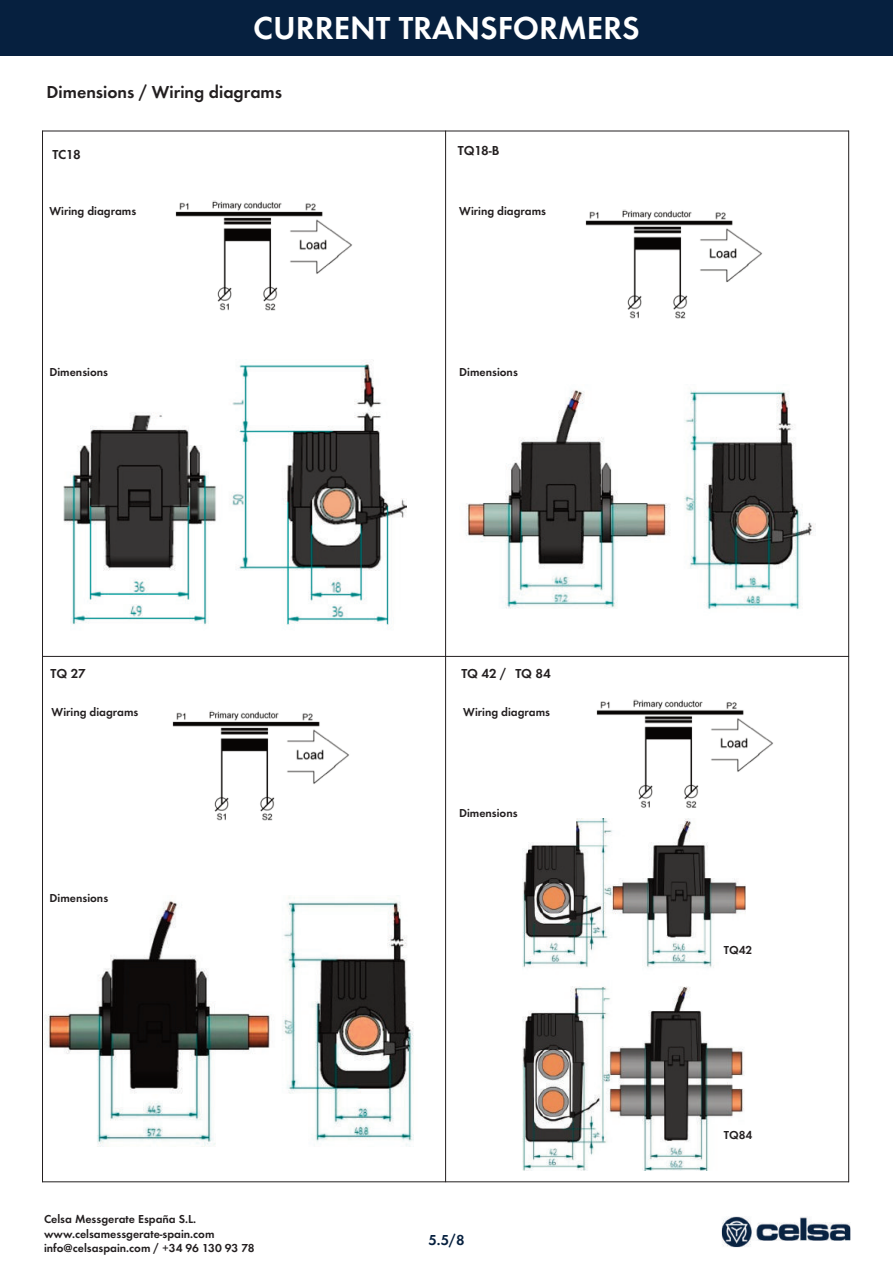
<style>
.page{position:relative;width:893px;height:1263px;background:#fff}
.page>*{position:absolute;margin:0;border:0;box-sizing:border-box;transform-origin:0 0}
.t1{font:600 33px "Futura T";color:#fff}
.t2{font:600 18px "Futura T";color:#231f20}
.t3{font:600 15px "Futura T";color:#06203f}
.t4{font:600 13.5px "Futura T";color:#231f20}
.t5{font:600 12px/14.4px "Futura T";color:#231f20}
</style>
<div class="page">
<div style="left:0;top:0;width:893px;height:55px;background:#06203f"></div>
<img style="left:722px;top:1216px;width:128px;height:31px">
<img style="left:63px;top:360px;width:343px;height:265px">
<img style="left:466px;top:390px;width:350px;height:220px">
<img style="left:522px;top:818px;width:224px;height:352px">
<hr style="left:42px;top:131px;width:1px;height:1051px;background:#231f20">
<hr style="left:445px;top:131px;width:1px;height:1051px;background:#231f20">
<hr style="left:848px;top:131px;width:1px;height:1051px;background:#231f20">
<hr style="left:42px;top:131px;width:807px;height:1px;background:#231f20">
<hr style="left:42px;top:656px;width:807px;height:1px;background:#231f20">
<hr style="left:42px;top:1181px;width:807px;height:1px;background:#231f20">
<img style="left:45px;top:895px;width:369px;height:251px">
<img style="left:175px;top:200px;width:177px;height:111px">
<div style="left:724px;top:945px;width:81px;height:22px;background:#fff"></div>
<div style="left:724px;top:1130px;width:81px;height:22px;background:#fff"></div>
<img style="left:172px;top:710px;width:177px;height:111px">
<img style="left:596px;top:699px;width:177px;height:109px">
<img style="left:585px;top:209px;width:177px;height:110px">
<h1 class="t1" style="left:253px;top:8px;width:388px">CURRENT TRANSFORMERS</h1>
<h2 class="t2" style="left:47px;top:81px;width:237px">Dimensions / Wiring diagrams</h2>
<p class="t4" style="left:52px;top:147px;width:30px">TC18</p>
<p class="t5" style="left:49px;top:204px;width:88px">Wiring diagrams</p>
<p class="t4" style="left:458px;top:143px;width:43px">TQ18-B</p>
<p class="t5" style="left:459px;top:204px;width:88px">Wiring diagrams</p>
<p class="t5" style="left:49px;top:365px;width:60px">Dimensions</p>
<p class="t5" style="left:459px;top:365px;width:60px">Dimensions</p>
<p class="t4" style="left:51px;top:666px;width:37px">TQ 27</p>
<p class="t5" style="left:52px;top:705px;width:88px">Wiring diagrams</p>
<p class="t5" style="left:50px;top:891px;width:60px">Dimensions</p>
<p class="t5" style="left:44px;top:1212px;width:212px">Celsa Messgerate España S.L. www.celsamessgerate-spain.com info@celsaspain.com / +34 96 130 93 78</p>
<p class="t4" style="left:461px;top:666px;width:91px">TQ 42 / TQ 84</p>
<p class="t5" style="left:463px;top:705px;width:88px">Wiring diagrams</p>
<p class="t5" style="left:459px;top:806px;width:60px">Dimensions</p>
<p class="t3" style="left:428px;top:1231px;width:38px">5.5/8</p>
<p class="t5" style="left:724px;top:943px;width:30px">TQ42</p>
<p class="t5" style="left:724px;top:1127px;width:30px">TQ84</p>
</div>
